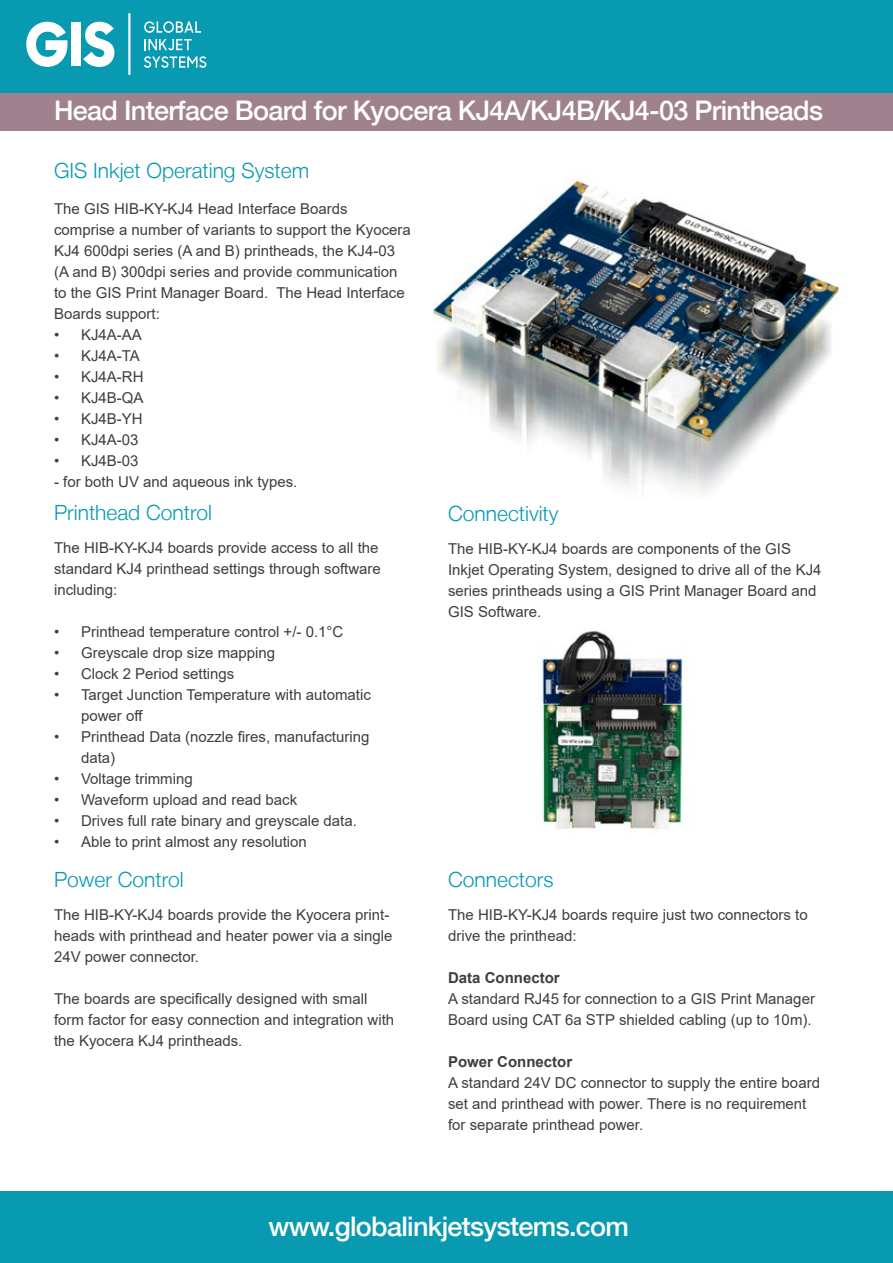
<style>
.page{position:relative;width:893px;height:1263px;background:#fff}
.page>*{position:absolute;margin:0;border:0;box-sizing:border-box;transform-origin:0 0}
.t1{font:500 27px "Helvetica Neue LT";letter-spacing:-.025em;color:#fff}
.t2{font:300 21px "Helvetica Neue LT";color:#089ab0}
.t3{font:15px/21px "Arial";color:#3e3e3f}
.t4{font:700 15px "Arial";color:#3e3e3f}
</style>
<div class="page">
<img style="left:433px;top:179px;width:407px;height:314px">
<div style="left:0;top:54px;width:893px;height:76px;background:#9f828d"></div>
<div style="left:0;top:0;width:893px;height:93px;background:#089ab0"></div>
<div style="left:0;top:1191px;width:893px;height:72px;background:#089ab0"></div>
<svg style="left:144px;top:21px;width:57px;height:12px"></svg>
<svg style="left:145px;top:39px;width:47px;height:11px"></svg>
<svg style="left:144px;top:56px;width:62px;height:12px"></svg>
<svg style="left:26px;top:22px;width:41px;height:45px"></svg>
<div style="left:71px;top:22px;width:10px;height:44px;background:#fff"></div>
<svg style="left:83px;top:22px;width:31px;height:45px"></svg>
<hr style="left:128px;top:13px;width:2px;height:62px;background:#fff">
<img style="left:541px;top:631px;width:142px;height:199px">
<h1 class="t1" style="left:54px;top:94px;width:771px">Head Interface Board for Kyocera KJ4A/KJ4B/KJ4-03 Printheads</h1>
<h2 class="t2" style="left:54px;top:157px;width:257px">GIS Inkjet Operating System</h2>
<p class="t3" style="left:54px;top:198px;width:358px">The GIS HIB-KY-KJ4 Head Interface Boards comprise a number of variants to support the Kyocera KJ4 600dpi series (A and B) printheads, the KJ4-03 (A and B) 300dpi series and provide communication to the GIS Print Manager Board. The Head Interface Boards support:</p>
<p class="t3" style="left:54px;top:324px;width:89px">• KJ4A-AA</p>
<p class="t3" style="left:54px;top:345px;width:87px">• KJ4A-TA</p>
<p class="t3" style="left:54px;top:366px;width:91px">• KJ4A-RH</p>
<p class="t3" style="left:54px;top:387px;width:91px">• KJ4B-QA</p>
<p class="t3" style="left:54px;top:408px;width:90px">• KJ4B-YH</p>
<p class="t3" style="left:54px;top:429px;width:86px">• KJ4A-03</p>
<p class="t3" style="left:54px;top:450px;width:86px">• KJ4B-03</p>
<p class="t3" style="left:54px;top:471px;width:245px">- for both UV and aqueous ink types.</p>
<h2 class="t2" style="left:54px;top:500px;width:159px">Printhead Control</h2>
<p class="t3" style="left:54px;top:537px;width:328px">The HIB-KY-KJ4 boards provide access to all the standard KJ4 printhead settings through software including:</p>
<p class="t3" style="left:54px;top:621px;width:291px">• Printhead temperature control +/- 0.1°C</p>
<p class="t3" style="left:54px;top:642px;width:223px">• Greyscale drop size mapping</p>
<p class="t3" style="left:54px;top:663px;width:182px">• Clock 2 Period settings</p>
<p class="t3" style="left:81px;top:684px;width:291px;text-indent:-27px">• Target Junction Temperature with automatic power off</p>
<p class="t3" style="left:81px;top:726px;width:290px;text-indent:-27px">• Printhead Data (nozzle fires, manufacturing data)</p>
<p class="t3" style="left:54px;top:768px;width:140px">• Voltage trimming</p>
<p class="t3" style="left:54px;top:789px;width:245px">• Waveform upload and read back</p>
<p class="t3" style="left:54px;top:810px;width:304px">• Drives full rate binary and greyscale data.</p>
<p class="t3" style="left:54px;top:831px;width:254px">• Able to print almost any resolution</p>
<h2 class="t2" style="left:54px;top:866px;width:131px">Power Control</h2>
<p class="t3" style="left:54px;top:904px;width:340px">The HIB-KY-KJ4 boards provide the Kyocera print&shy;heads with printhead and heater power via a single<br>24V power connector.</p>
<p class="t3" style="left:54px;top:988px;width:342px">The boards are specifically designed with small form factor for easy connection and integration with the Kyocera KJ4 printheads.</p>
<h2 class="t2" style="left:448px;top:500px;width:112px">Connectivity</h2>
<p class="t3" style="left:448px;top:538px;width:375px">The HIB-KY-KJ4 boards are components of the GIS Inkjet Operating System, designed to drive all of the KJ4 series printheads using a GIS Print Manager Board and GIS Software.</p>
<h2 class="t2" style="left:448px;top:866px;width:107px">Connectors</h2>
<p class="t3" style="left:448px;top:904px;width:361px">The HIB-KY-KJ4 boards require just two connectors to drive the printhead:</p>
<p class="t4" style="left:448px;top:967px;width:113px">Data Connector</p>
<p class="t3" style="left:448px;top:988px;width:368px">A standard RJ45 for connection to a GIS Print Manager<br>Board using CAT 6a STP shielded cabling (up to 10m).</p>
<p class="t4" style="left:448px;top:1051px;width:126px">Power Connector</p>
<p class="t3" style="left:448px;top:1072px;width:373px">A standard 24V DC connector to supply the entire board set and printhead with power. There is no requirement for separate printhead power.</p>
<h1 class="t1" style="left:268px;top:1210px;width:362px">www.globalinkjetsystems.com</h1>
</div>
